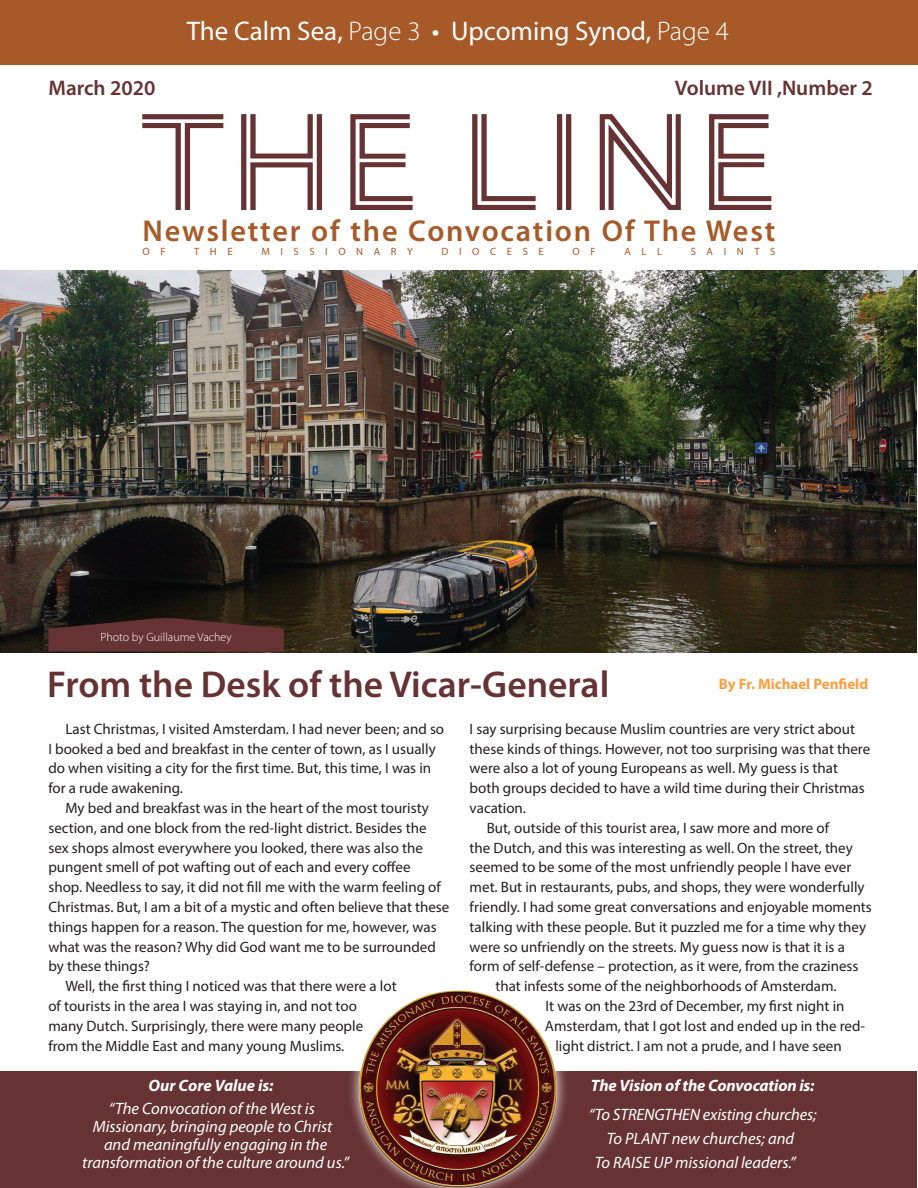
<style>
.page{position:relative;width:918px;height:1188px;background:#fff}
.page>*{position:absolute;margin:0;border:0;box-sizing:border-box;transform-origin:0 0}
.t1{font:142.2px "AW Conqueror Inline";letter-spacing:-.01em;color:#663233}
.t2{font:600 37.5px "Myriad Pro";color:#663233}
.t3{font:600 30.3px "Myriad Pro";letter-spacing:.06em;color:#a75928}
.t4{font:27px "Myriad Pro";color:#fff}
.t5{font:600 21.15px "Myriad Pro";color:#663233}
.t6{font:italic 16.5px/18px "Myriad Pro";color:#fff;text-align:center}
.t7{font:italic 700 16.5px "Myriad Pro";letter-spacing:-.01em;color:#fff}
.t8{font:15px/19.8px "Myriad Pro";color:#231f20}
.t9{font:700 15px "Myriad Pro";color:#f89f44}
.t10{font:300 12px "Myriad Pro";color:#fff}
.t11{font:10.65px "Myriad Pro";letter-spacing:1em;color:#a75928}
.s1{font-weight:300}
</style>
<div class="page">
<img style="left:0;top:271px;width:917px;height:381px">
<div style="left:0;top:0;width:918px;height:64px;background:#a75928"></div>
<div style="left:0;top:1072px;width:917px;height:116px;background:#663233"></div>
<div style="left:347px;top:977px;width:222px;height:211px;background:#fff;opacity:.98"></div>
<img style="left:357px;top:988px;width:204px;height:200px">
<svg style="left:48px;top:618px;width:236px;height:34px;background:#5a2e2d"></svg>
<h3 class="t4" style="left:187px;top:14px;width:544px">The Calm Sea, <span class="s1">Page 3</span> • Upcoming Synod, <span class="s1">Page 4</span></h3>
<h3 class="t5" style="left:48px;top:74px;width:109px">March 2020</h3>
<h3 class="t5" style="left:675px;top:74px;width:200px">Volume VII ,Number 2</h3>
<h1 class="t1" style="left:138px;top:96px;width:647px">THE LINE</h1>
<h3 class="t3" style="left:143px;top:212px;width:634px">Newsletter of the Convocation Of The West</h3>
<p class="t11" style="left:143px;top:245px;width:25px">O F</p>
<p class="t11" style="left:194px;top:245px;width:40px">THE</p>
<p class="t11" style="left:261px;top:245px;width:153px">MISSIONARY</p>
<p class="t11" style="left:442px;top:245px;width:104px">DIOCESE</p>
<p class="t11" style="left:573px;top:245px;width:25px">O F</p>
<p class="t11" style="left:624px;top:245px;width:39px">ALL</p>
<p class="t11" style="left:691px;top:245px;width:86px">SAINTS</p>
<p class="t10" style="left:101px;top:630px;width:133px">Photo by Guillaume Vachey</p>
<h2 class="t2" style="left:47px;top:661px;width:564px">From the Desk of the Vicar-General</h2>
<p class="t9" style="left:719px;top:676px;width:151px">By Fr. Michael Penfield</p>
<p class="t8" style="left:48px;top:719px;width:397px;text-indent:17px">Last Christmas, I visited Amsterdam. I had never been; and so I booked a bed and breakfast in the center of town, as I usually do when visiting a city for the first time. But, this time, I was in for a rude awakening.</p>
<p class="t8" style="left:65px;top:798px;width:365px">My bed and breakfast was in the heart of the most touristy</p>
<p class="t8" style="left:48px;top:818px;width:380px">section, and one block from the red-light district. Besides the</p>
<p class="t8" style="left:48px;top:837px;width:376px">sex shops almost everywhere you looked, there was also the</p>
<p class="t8" style="left:48px;top:857px;width:364px">pungent smell of pot wafting out of each and every coffee</p>
<p class="t8" style="left:48px;top:877px;width:394px">shop. Needless to say, it did not fill me with the warm feeling of</p>
<p class="t8" style="left:48px;top:897px;width:403px">Christmas. But, I am a bit of a mystic and often believe that these</p>
<p class="t8" style="left:48px;top:917px;width:390px">things happen for a reason. The question for me, however, was</p>
<p class="t8" style="left:48px;top:936px;width:389px">what was the reason? Why did God want me to be surrounded</p>
<p class="t8" style="left:48px;top:956px;width:103px">by these things?</p>
<p class="t8" style="left:65px;top:976px;width:333px">Well, the first thing I noticed was that there were a lot</p>
<p class="t8" style="left:48px;top:996px;width:310px">of tourists in the area I was staying in, and not too</p>
<p class="t8" style="left:48px;top:1016px;width:316px">many Dutch. Surprisingly, there were many people</p>
<p class="t8" style="left:48px;top:1035px;width:298px">from the Middle East and many young Muslims.</p>
<p class="t7" style="left:149px;top:1076px;width:126px">Our Core Value is:</p>
<p class="t6" style="left:82px;top:1099px;width:268px">“The Convocation of the West is Missionary, bringing people to Christ and meaningfully engaging in the transformation of the culture around us.”</p>
<p class="t8" style="left:470px;top:719px;width:387px">I say surprising because Muslim countries are very strict about</p>
<p class="t8" style="left:470px;top:738px;width:402px">these kinds of things. However, not too surprising was that there</p>
<p class="t8" style="left:470px;top:758px;width:370px">were also a lot of young Europeans as well. My guess is that</p>
<p class="t8" style="left:470px;top:778px;width:397px">both groups decided to have a wild time during their Christmas</p>
<p class="t8" style="left:470px;top:798px;width:58px">vacation.</p>
<p class="t8" style="left:487px;top:818px;width:344px">But, outside of this tourist area, I saw more and more of</p>
<p class="t8" style="left:470px;top:837px;width:385px">the Dutch, and this was interesting as well. On the street, they</p>
<p class="t8" style="left:470px;top:857px;width:383px">seemed to be some of the most unfriendly people I have ever</p>
<p class="t8" style="left:470px;top:877px;width:396px">met. But in restaurants, pubs, and shops, they were wonderfully</p>
<p class="t8" style="left:470px;top:897px;width:404px">friendly. I had some great conversations and enjoyable moments</p>
<p class="t8" style="left:470px;top:917px;width:398px">talking with these people. But it puzzled me for a time why they</p>
<p class="t8" style="left:470px;top:936px;width:377px">were so unfriendly on the streets. My guess now is that it is a</p>
<p class="t8" style="left:470px;top:956px;width:390px">form of self-defense – protection, as it were, from the craziness</p>
<p class="t8" style="left:495px;top:976px;width:343px">that infests some of the neighborhoods of Amsterdam.</p>
<p class="t8" style="left:545px;top:996px;width:301px">It was on the 23rd of December, my first night in</p>
<p class="t8" style="left:545px;top:1016px;width:322px">Amsterdam, that I got lost and ended up in the red-</p>
<p class="t8" style="left:555px;top:1035px;width:288px">light district. I am not a prude, and I have seen</p>
<p class="t7" style="left:591px;top:1076px;width:225px">The Vision of the Convocation is:</p>
<p class="t6" style="left:589px;top:1105px;width:229px">“To STRENGTHEN existing churches;</p>
<p class="t6" style="left:607px;top:1129px;width:189px">To PLANT new churches; and</p>
<p class="t6" style="left:595px;top:1153px;width:203px">To RAISE UP missional leaders.”</p>
</div>
